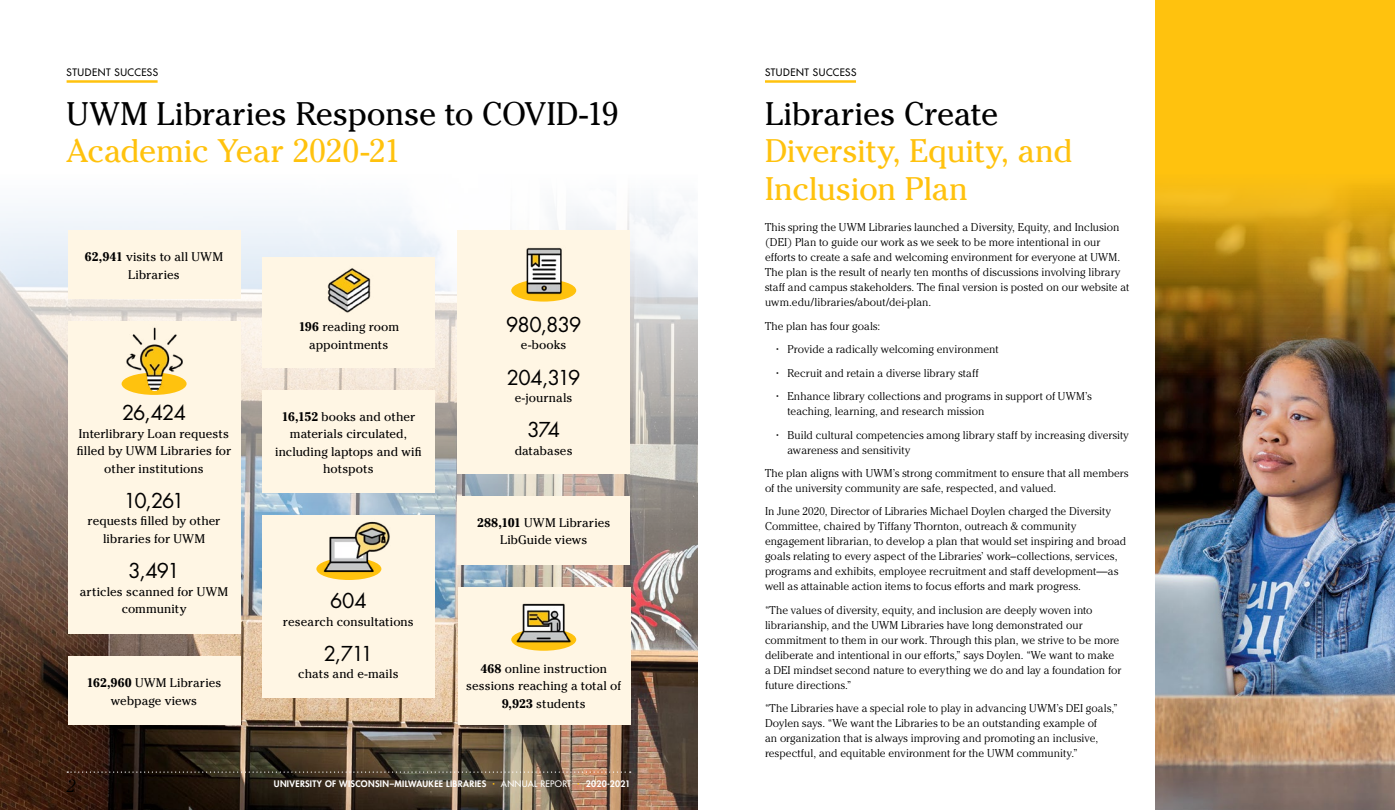
<style>
.page{position:relative;width:1395px;height:810px;background:#fff}
.page>*{position:absolute;margin:0;border:0;box-sizing:border-box;transform-origin:0 0}
.t1{font:32.5px/37.5px "Cheltenham Std";letter-spacing:-.015em;color:#ffc20e}
.t2{font:32.5px "Cheltenham Std";letter-spacing:-.015em;color:#000}
.t3{font:20px "Futura Std";letter-spacing:-.05em;color:#000}
.t4{font:italic 300 17.5px "Cheltenham Std";color:#000}
.t5{font:12.5px/17.5px "Cheltenham Std";letter-spacing:.005em;color:#000;text-align:center}
.t6{font:300 11.25px/15px "Cheltenham Std";color:#000}
.t7{font:500 10px "Futura Std";letter-spacing:.05em;color:#000}
.t8{font:800 8.75px "Futura Std";letter-spacing:.035em;color:#fff}
.t9{font:500 8.75px "Futura Std";letter-spacing:.035em;color:#fff}
.s1{font-weight:700}
</style>
<div class="page">
<div style="left:1155px;top:0;width:240px;height:801px;background:#ffc20e"></div>
<img style="left:0;top:195px;width:698px;height:615px">
<img style="left:1155px;top:183px;width:240px;height:627px">
<hr style="left:765px;top:80px;width:91px;height:3px;background:#ffc20e">
<hr style="left:67px;top:80px;width:91px;height:3px;background:#ffc20e">
<div style="left:68px;top:656px;width:172px;height:69px;background:#fff6e4"></div>
<div style="left:68px;top:230px;width:172px;height:69px;background:#fff6e4"></div>
<div style="left:68px;top:322px;width:172px;height:312px;background:#fff6e4"></div>
<div style="left:122px;top:373px;width:65px;height:22px;background:#ffc20e;border-radius:50%"></div>
<img style="left:121px;top:327px;width:66px;height:64px">
<div style="left:263px;top:391px;width:172px;height:102px;background:#fff6e4"></div>
<div style="left:263px;top:258px;width:172px;height:110px;background:#fff6e4"></div>
<img style="left:327px;top:268px;width:44px;height:45px">
<div style="left:263px;top:516px;width:172px;height:182px;background:#fff6e4"></div>
<img style="left:316px;top:521px;width:74px;height:59px">
<div style="left:458px;top:496px;width:172px;height:69px;background:#fff6e4"></div>
<div style="left:458px;top:230px;width:172px;height:244px;background:#fff6e4"></div>
<img style="left:511px;top:247px;width:66px;height:55px">
<div style="left:458px;top:587px;width:172px;height:138px;background:#fff6e4"></div>
<img style="left:511px;top:603px;width:66px;height:48px">
<svg style="left:67px;top:772px;width:564px;height:1px"></svg>
<p class="t7" style="left:67px;top:66px;width:93px">STUDENT SUCCESS</p>
<h1 class="t2" style="left:67px;top:94px;width:554px">UWM Libraries Response to COVID-19</h1>
<h1 class="t1" style="left:67px;top:132px;width:336px">Academic Year 2020-21</h1>
<p class="t5" style="left:85px;top:248px;width:140px"><span class="s1">62,941</span> visits to all UWM<br>Libraries</p>
<h2 class="t3" style="left:122px;top:400px;width:66px">26,424</h2>
<p class="t5" style="left:77px;top:425px;width:156px">Interlibrary Loan requests filled by UWM Libraries for other institutions</p>
<h2 class="t3" style="left:124px;top:488px;width:62px">10,261</h2>
<p class="t5" style="left:88px;top:512px;width:134px">requests filled by other libraries for UWM</p>
<h2 class="t3" style="left:128px;top:558px;width:53px">3,491</h2>
<p class="t5" style="left:80px;top:583px;width:150px">articles scanned for UWM community</p>
<p class="t5" style="left:87px;top:674px;width:136px"><span class="s1">162,960</span> UWM Libraries webpage views</p>
<p class="t5" style="left:298px;top:318px;width:102px"><span class="s1">196</span> reading room appointments</p>
<p class="t5" style="left:275px;top:408px;width:148px"><span class="s1">16,152</span> books and other materials circulated, including laptops and wifi hotspots</p>
<h2 class="t3" style="left:330px;top:588px;width:38px">604</h2>
<p class="t5" style="left:283px;top:613px;width:132px">research consultations</p>
<h2 class="t3" style="left:324px;top:641px;width:51px">2,711</h2>
<p class="t5" style="left:298px;top:665px;width:102px">chats and e-mails</p>
<h2 class="t3" style="left:506px;top:312px;width:77px">980,839</h2>
<p class="t5" style="left:521px;top:336px;width:47px">e-books</p>
<h2 class="t3" style="left:507px;top:365px;width:75px">204,319</h2>
<p class="t5" style="left:515px;top:389px;width:59px">e-journals</p>
<h2 class="t3" style="left:527px;top:417px;width:34px">374</h2>
<p class="t5" style="left:515px;top:442px;width:59px">databases</p>
<p class="t5" style="left:477px;top:514px;width:135px"><span class="s1">288,101</span> UWM Libraries<br>LibGuide views</p>
<p class="t5" style="left:466px;top:660px;width:157px"><span class="s1">468</span> online instruction sessions reaching a total of<br><span class="s1">9,923</span> students</p>
<h3 class="t4" style="left:67px;top:776px;width:11px">2</h3>
<p class="t8" style="left:274px;top:779px;width:214px">UNIVERSITY OF WISCONSIN–MILWAUKEE LIBRARIES</p>
<p class="t9" style="left:501px;top:779px;width:72px">ANNUAL REPORT</p>
<p class="t8" style="left:586px;top:779px;width:46px">2020-2021</p>
<p class="t7" style="left:765px;top:66px;width:93px">STUDENT SUCCESS</p>
<h1 class="t2" style="left:765px;top:94px;width:234px">Libraries Create</h1>
<h1 class="t1" style="left:765px;top:132px;width:309px">Diversity, Equity, and<br>Inclusion Plan</h1>
<p class="t6" style="left:765px;top:220px;width:366px">This spring the UWM Libraries launched a Diversity, Equity, and Inclusion (DEI) Plan to guide our work as we seek to be more intentional in our efforts to create a safe and welcoming environment for everyone at UWM.<br>The plan is the result of nearly ten months of discussions involving library staff and campus stakeholders. The final version is posted on our website at uwm.edu/libraries/about/dei-plan.</p>
<p class="t6" style="left:765px;top:318px;width:117px">The plan has four goals:</p>
<p class="t6" style="left:776px;top:342px;width:224px">• Provide a radically welcoming environment</p>
<p class="t6" style="left:776px;top:365px;width:204px">• Recruit and retain a diverse library staff</p>
<p class="t6" style="left:788px;top:389px;width:306px;text-indent:-11px">• Enhance library collections and programs in support of UWM’s teaching, learning, and research mission</p>
<p class="t6" style="left:788px;top:427px;width:343px;text-indent:-11px">• Build cultural competencies among library staff by increasing diversity awareness and sensitivity</p>
<p class="t6" style="left:765px;top:466px;width:365px">The plan aligns with UWM’s strong commitment to ensure that all members of the university community are safe, respected, and valued.</p>
<p class="t6" style="left:765px;top:504px;width:363px">In June 2020, Director of Libraries Michael Doylen charged the Diversity Committee, chaired by Tiffany Thornton, outreach &amp; community engagement librarian, to develop a plan that would set inspiring and broad goals relating to every aspect of the Libraries’ work–collections, services, programs and exhibits, employee recruitment and staff development—as well as attainable action items to focus efforts and mark progress.</p>
<p class="t6" style="left:765px;top:602px;width:358px">“The values of diversity, equity, and inclusion are deeply woven into librarianship, and the UWM Libraries have long demonstrated our commitment to them in our work. Through this plan, we strive to be more deliberate and intentional in our efforts,” says Doylen. “We want to make a DEI mindset second nature to everything we do and lay a foundation for future directions.”</p>
<p class="t6" style="left:765px;top:701px;width:354px">“The Libraries have a special role to play in advancing UWM’s DEI goals,” Doylen says. “We want the Libraries to be an outstanding example of<br>an organization that is always improving and promoting an inclusive, respectful, and equitable environment for the UWM community.”</p>
</div>
